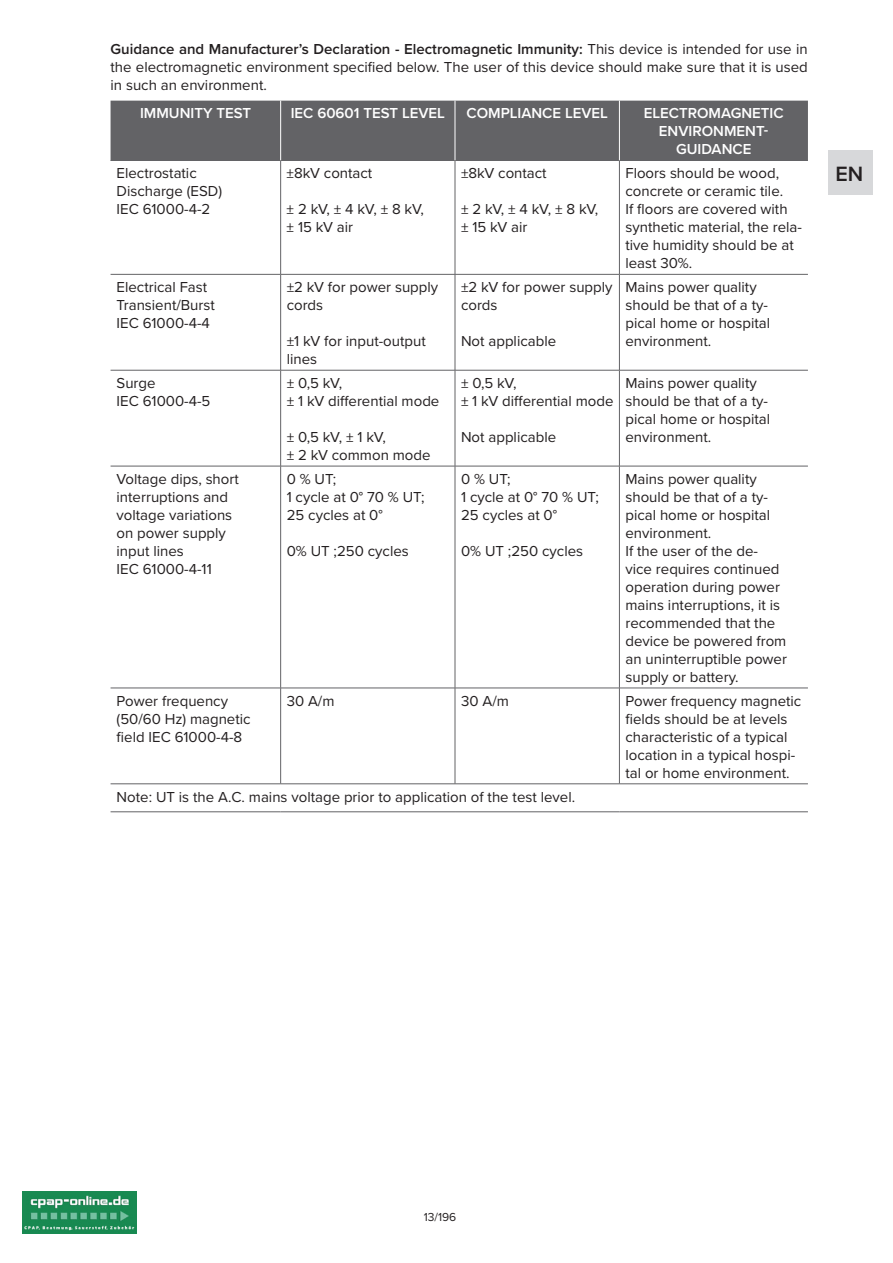
<style>
.page{position:relative;width:893px;height:1263px;background:#fff}
.page>*{position:absolute;margin:0;border:0;box-sizing:border-box;transform-origin:0 0}
.t1{font:600 21.45px "Proxima Nova";color:#231f20}
.t2{font:15px/18px "Proxima Nova";color:#231f20}
.t3{font:600 15px/18px "Proxima Nova";color:#fff;text-align:center}
.t4{font:15px/18px "Proxima Nova";letter-spacing:-.025em;color:#231f20}
.t5{font:12px "Proxima Nova";color:#231f20}
.s1{font-weight:600}
</style>
<div class="page">
<img style="left:23px;top:1191px;width:114px;height:42px">
<div style="left:828px;top:150px;width:45px;height:44px;background:#d7d8da"></div>
<div style="left:111px;top:101px;width:697px;height:59px;background:#636366"></div>
<hr style="left:111px;top:160px;width:170px;height:1px;background:#636366">
<hr style="left:281px;top:160px;width:174px;height:1px;background:#636366">
<hr style="left:455px;top:160px;width:164px;height:1px;background:#636366">
<hr style="left:619px;top:160px;width:189px;height:1px;background:#636366">
<hr style="left:280px;top:101px;width:1px;height:59px;background:#fff">
<hr style="left:455px;top:101px;width:1px;height:59px;background:#fff">
<hr style="left:619px;top:101px;width:1px;height:59px;background:#fff">
<hr style="left:111px;top:274px;width:170px;height:1px;background:#636366">
<hr style="left:281px;top:274px;width:174px;height:1px;background:#636366">
<hr style="left:455px;top:274px;width:164px;height:1px;background:#636366">
<hr style="left:619px;top:274px;width:189px;height:1px;background:#636366">
<hr style="left:111px;top:370px;width:170px;height:1px;background:#636366">
<hr style="left:281px;top:370px;width:174px;height:1px;background:#636366">
<hr style="left:455px;top:370px;width:164px;height:1px;background:#636366">
<hr style="left:619px;top:370px;width:189px;height:1px;background:#636366">
<hr style="left:111px;top:466px;width:170px;height:1px;background:#636366">
<hr style="left:281px;top:466px;width:174px;height:1px;background:#636366">
<hr style="left:455px;top:466px;width:164px;height:1px;background:#636366">
<hr style="left:619px;top:466px;width:189px;height:1px;background:#636366">
<hr style="left:111px;top:688px;width:170px;height:1px;background:#636366">
<hr style="left:281px;top:688px;width:174px;height:1px;background:#636366">
<hr style="left:455px;top:688px;width:164px;height:1px;background:#636366">
<hr style="left:619px;top:688px;width:189px;height:1px;background:#636366">
<hr style="left:111px;top:783px;width:170px;height:1px;background:#636366">
<hr style="left:281px;top:783px;width:174px;height:1px;background:#636366">
<hr style="left:455px;top:783px;width:164px;height:1px;background:#636366">
<hr style="left:619px;top:783px;width:189px;height:1px;background:#636366">
<hr style="left:111px;top:811px;width:170px;height:1px;background:#636366">
<hr style="left:281px;top:811px;width:174px;height:1px;background:#636366">
<hr style="left:455px;top:811px;width:164px;height:1px;background:#636366">
<hr style="left:619px;top:811px;width:189px;height:1px;background:#636366">
<hr style="left:280px;top:161px;width:1px;height:113px;background:#636366">
<hr style="left:455px;top:161px;width:1px;height:113px;background:#636366">
<hr style="left:619px;top:161px;width:1px;height:113px;background:#636366">
<hr style="left:280px;top:275px;width:1px;height:95px;background:#636366">
<hr style="left:455px;top:275px;width:1px;height:95px;background:#636366">
<hr style="left:619px;top:275px;width:1px;height:95px;background:#636366">
<hr style="left:280px;top:370px;width:1px;height:96px;background:#636366">
<hr style="left:455px;top:370px;width:1px;height:96px;background:#636366">
<hr style="left:619px;top:370px;width:1px;height:96px;background:#636366">
<hr style="left:280px;top:466px;width:1px;height:222px;background:#636366">
<hr style="left:455px;top:466px;width:1px;height:222px;background:#636366">
<hr style="left:619px;top:466px;width:1px;height:222px;background:#636366">
<hr style="left:280px;top:688px;width:1px;height:96px;background:#636366">
<hr style="left:455px;top:688px;width:1px;height:96px;background:#636366">
<hr style="left:619px;top:688px;width:1px;height:96px;background:#636366">
<p class="t2" style="left:111px;top:40px;width:699px;text-align:justify"><span class="s1">Guidance and Manufacturer’s Declaration - Electromagnetic Immunity:</span> This device is intended for use in the electromagnetic environment specified below. The user of this device should make sure that it is used in such an environment.</p>
<p class="t3" style="left:140px;top:104px;width:113px">IMMUNITY TEST</p>
<p class="t3" style="left:291px;top:104px;width:156px">IEC 60601 TEST LEVEL</p>
<p class="t3" style="left:466px;top:104px;width:143px">COMPLIANCE LEVEL</p>
<p class="t3" style="left:644px;top:104px;width:141px">ELECTROMAGNETIC<br>ENVIRONMENT-<br>GUIDANCE</p>
<p class="t2" style="left:117px;top:164px;width:107px">Electrostatic<br>Discharge (ESD)<br>IEC 61000-4-2</p>
<p class="t2" style="left:287px;top:164px;width:87px">±8kV contact</p>
<p class="t2" style="left:461px;top:164px;width:87px">±8kV contact</p>
<p class="t4" style="left:461px;top:200px;width:139px">± 2 kV, ± 4 kV, ± 8 kV, ± 15 kV air</p>
<p class="t2" style="left:625px;top:164px;width:178px">Floors should be wood, concrete or ceramic tile.<br>If floors are covered with synthetic material, the rela&shy;tive humidity should be at least 30%.</p>
<p class="t4" style="left:287px;top:200px;width:139px">± 2 kV, ± 4 kV, ± 8 kV, ± 15 kV air</p>
<p class="t2" style="left:117px;top:278px;width:100px">Electrical Fast<br>Transient/Burst<br>IEC 61000-4-4</p>
<p class="t2" style="left:287px;top:278px;width:153px">±2 kV for power supply cords</p>
<p class="t2" style="left:287px;top:332px;width:141px">±1 kV for input-output lines</p>
<p class="t2" style="left:117px;top:373px;width:95px">Surge<br>IEC 61000-4-5</p>
<p class="t2" style="left:287px;top:373px;width:154px">± 0,5 kV,<br>± 1 kV differential mode</p>
<p class="t2" style="left:287px;top:427px;width:145px">± 0,5 kV, ± 1 kV,<br>± 2 kV common mode</p>
<p class="t2" style="left:117px;top:469px;width:124px">Voltage dips, short interruptions and voltage variations on power supply input lines<br>IEC 61000-4-11</p>
<p class="t2" style="left:287px;top:469px;width:139px">0 % UT;<br>1 cycle at 0° 70 % UT;<br>25 cycles at 0°</p>
<p class="t2" style="left:287px;top:541px;width:124px">0% UT ;250 cycles</p>
<p class="t2" style="left:461px;top:278px;width:153px">±2 kV for power supply cords</p>
<p class="t2" style="left:461px;top:332px;width:97px">Not applicable</p>
<p class="t2" style="left:461px;top:373px;width:154px">± 0,5 kV,<br>± 1 kV differential mode</p>
<p class="t2" style="left:461px;top:427px;width:97px">Not applicable</p>
<p class="t2" style="left:461px;top:469px;width:139px">0 % UT;<br>1 cycle at 0° 70 % UT;<br>25 cycles at 0°</p>
<p class="t2" style="left:461px;top:541px;width:124px">0% UT ;250 cycles</p>
<p class="t2" style="left:625px;top:278px;width:146px">Mains power quality should be that of a ty&shy;pical home or hospital environment.</p>
<p class="t2" style="left:625px;top:373px;width:146px">Mains power quality should be that of a ty&shy;pical home or hospital environment.</p>
<p class="t2" style="left:625px;top:469px;width:163px">Mains power quality should be that of a ty&shy;pical home or hospital environment.<br>If the user of the de&shy;vice requires continued operation during power mains interruptions, it is recommended that the device be powered from an uninterruptible power supply or battery.</p>
<p class="t2" style="left:117px;top:691px;width:136px">Power frequency (50/60 Hz) magnetic field IEC 61000-4-8</p>
<p class="t2" style="left:287px;top:691px;width:49px">30 A/m</p>
<p class="t2" style="left:461px;top:691px;width:49px">30 A/m</p>
<p class="t2" style="left:625px;top:691px;width:177px">Power frequency magnetic fields should be at levels characteristic of a typical location in a typical hospi&shy;tal or home environment.</p>
<p class="t2" style="left:117px;top:787px;width:460px">Note: UT is the A.C. mains voltage prior to application of the test level.</p>
<h1 class="t1" style="left:835px;top:157px;width:29px">EN</h1>
<p class="t5" style="left:424px;top:1208px;width:34px">13/196</p>
</div>
